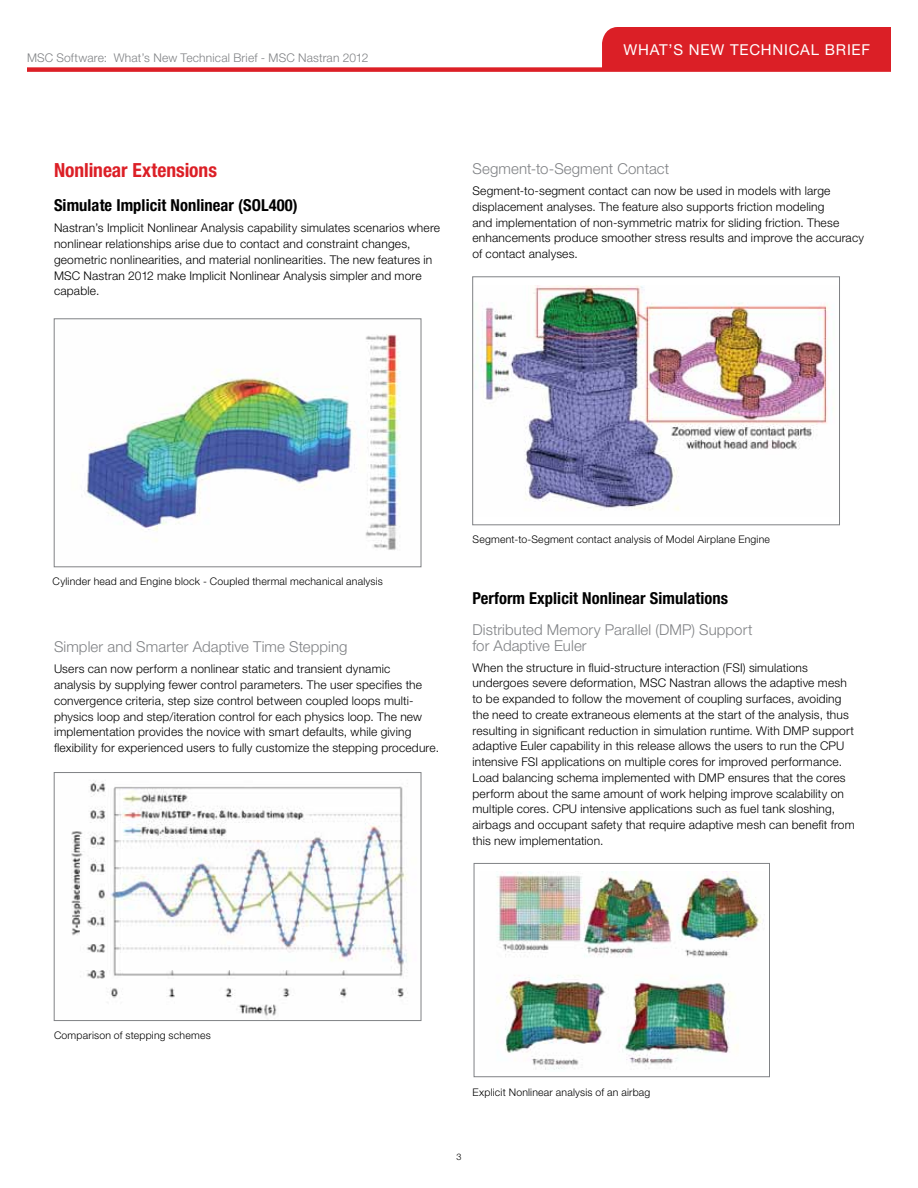
<style>
.page{position:relative;width:918px;height:1188px;background:#fff}
.page>*{position:absolute;margin:0;border:0;box-sizing:border-box;transform-origin:0 0}
.t1{font:700 condensed 19.5px "Helvetica Neue LT Pro";color:#dc1f26}
.t2{font:700 condensed 16.5px "Helvetica Neue LT Pro";letter-spacing:.005em;color:#000}
.t3{font:300 15px/15.8px "Helvetica Neue LT Pro";letter-spacing:.005em;color:#808285}
.t4{font:15px "Helvetica Neue LT Pro";letter-spacing:.05em;color:#fff}
.t5{font:300 12px/15.8px "Helvetica Neue LT Pro";letter-spacing:.015em;color:#000}
.t6{font:300 12px "Helvetica Neue LT Pro";letter-spacing:.015em;color:#808285}
.t7{font:300 10.5px "Helvetica Neue LT Pro";letter-spacing:.02em;color:#000}
.t8{font:300 9px "Helvetica Neue LT Pro";color:#000}
</style>
<div class="page">
<div style="left:27px;top:67px;width:864px;height:5px;background:#dc1f26"></div>
<div style="left:602px;top:27px;width:289px;height:40px;background:#db1f26"></div>
<img style="left:86px;top:334px;width:315px;height:216px">
<div style="left:54px;top:319px;width:367px;height:248px;border:1px solid #808285"></div>
<img style="left:71px;top:781px;width:337px;height:235px">
<div style="left:54px;top:772px;width:367px;height:249px;border:1px solid #808285"></div>
<img style="left:475px;top:285px;width:358px;height:226px">
<div style="left:472px;top:277px;width:368px;height:248px;border:1px solid #808285"></div>
<img style="left:496px;top:871px;width:268px;height:199px">
<div style="left:474px;top:863px;width:296px;height:214px;border:1px solid #808285"></div>
<p class="t6" style="left:27px;top:50px;width:343px">MSC Software: What’s New Technical Brief - MSC Nastran 2012</p>
<p class="t4" style="left:623px;top:40px;width:248px">WHAT’S NEW TECHNICAL BRIEF</p>
<h1 class="t1" style="left:54px;top:159px;width:165px">Nonlinear Extensions</h1>
<h2 class="t2" style="left:54px;top:195px;width:245px">Simulate Implicit Nonlinear (SOL400)</h2>
<p class="t5" style="left:54px;top:220px;width:388px">Nastran’s Implicit Nonlinear Analysis capability simulates scenarios where nonlinear relationships arise due to contact and constraint changes, geometric nonlinearities, and material nonlinearities. The new features in MSC Nastran 2012 make Implicit Nonlinear Analysis simpler and more capable.</p>
<p class="t3" style="left:472px;top:160px;width:198px">Segment-to-Segment Contact</p>
<p class="t5" style="left:472px;top:183px;width:393px">Segment-to-segment contact can now be used in models with large displacement analyses. The feature also supports friction modeling<br>and implementation of non-symmetric matrix for sliding friction. These enhancements produce smoother stress results and improve the accuracy of contact analyses.</p>
<p class="t7" style="left:53px;top:575px;width:332px">Cylinder head and Engine block - Coupled thermal mechanical analysis</p>
<p class="t3" style="left:54px;top:639px;width:295px">Simpler and Smarter Adaptive Time Stepping</p>
<p class="t5" style="left:54px;top:661px;width:387px">Users can now perform a nonlinear static and transient dynamic<br>analysis by supplying fewer control parameters. The user specifies the convergence criteria, step size control between coupled loops multi&shy;physics loop and step/iteration control for each physics loop. The new implementation provides the novice with smart defaults, while giving flexibility for experienced users to fully customize the stepping procedure.</p>
<p class="t7" style="left:473px;top:532px;width:299px">Segment-to-Segment contact analysis of Model Airplane Engine</p>
<h2 class="t2" style="left:472px;top:589px;width:257px">Perform Explicit Nonlinear Simulations</h2>
<p class="t3" style="left:472px;top:621px;width:281px">Distributed Memory Parallel (DMP) Support for Adaptive Euler</p>
<p class="t5" style="left:472px;top:659px;width:384px">When the structure in fluid-structure interaction (FSI) simulations undergoes severe deformation, MSC Nastran allows the adaptive mesh to be expanded to follow the movement of coupling surfaces, avoiding the need to create extraneous elements at the start of the analysis, thus resulting in significant reduction in simulation runtime. With DMP support adaptive Euler capability in this release allows the users to run the CPU intensive FSI applications on multiple cores for improved performance.<br>Load balancing schema implemented with DMP ensures that the cores perform about the same amount of work helping improve scalability on multiple cores. CPU intensive applications such as fuel tank sloshing, airbags and occupant safety that require adaptive mesh can benefit from this new implementation.</p>
<p class="t7" style="left:54px;top:1029px;width:158px">Comparison of stepping schemes</p>
<p class="t7" style="left:472px;top:1085px;width:179px">Explicit Nonlinear analysis of an airbag</p>
<p class="t8" style="left:456px;top:1152px;width:7px">3</p>
</div>
